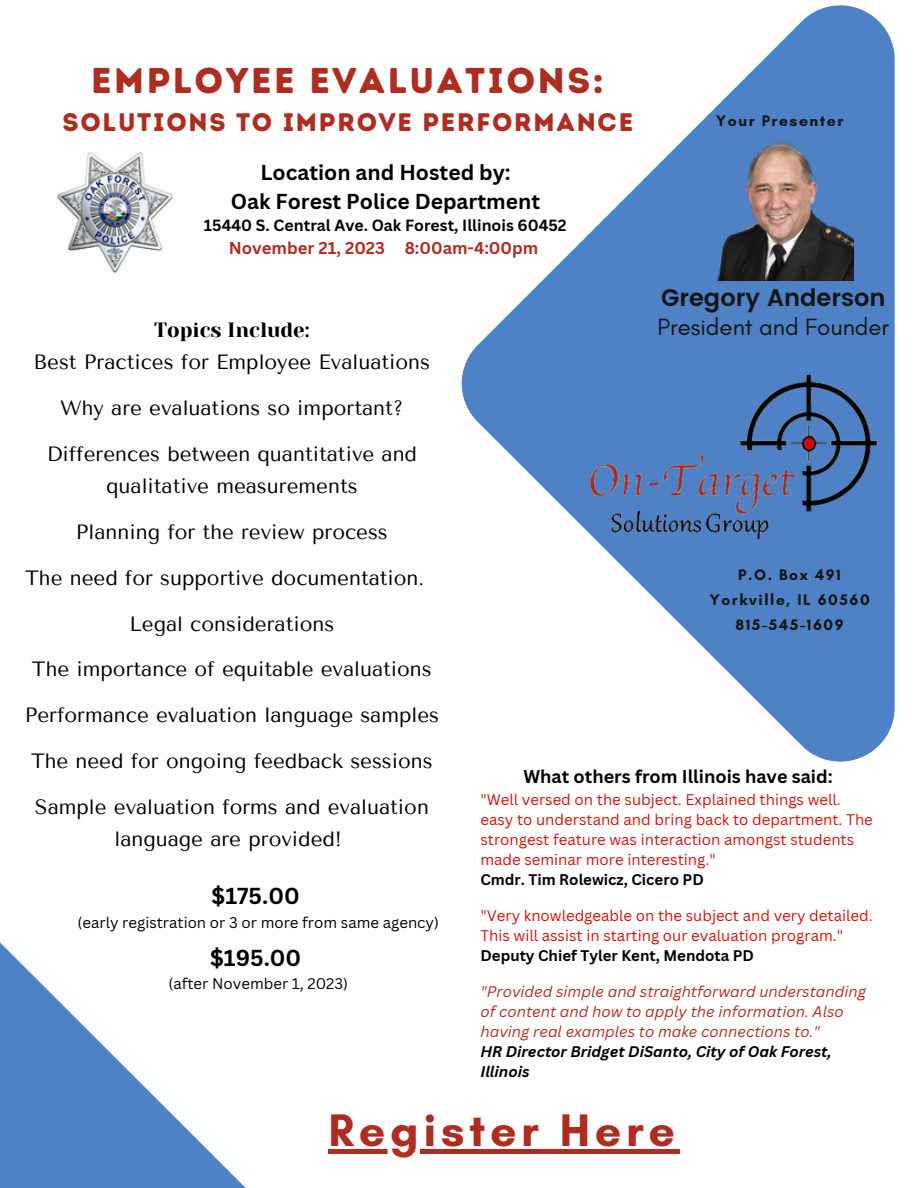
<style>
.page{position:relative;width:918px;height:1188px;background:#fff}
.page>*{position:absolute;margin:0;border:0;box-sizing:border-box;transform-origin:0 0}
.t1{font:700 46.5px "Glacial Indifference";letter-spacing:.1em;color:#ae2c20}
.t2{font:35.85px "Intro Rust Base";letter-spacing:.07em;color:#ae2c20}
.t3{font:25.35px "Intro Rust Base";letter-spacing:.07em;color:#ae2c20}
.t4{font:24px "Glacial Indifference";color:#141413}
.t5{font:600 23.85px "Poppins";color:#141413}
.t6{font:700 22.5px "Canva Sans";color:#000}
.t7{font:700 21px/28.8px "Canva Sans";color:#000;text-align:center}
.t8{font:20.55px/32.2px "Tenor Sans";color:#000;text-align:center}
.t9{font:20.55px "Yeseva One";color:#000}
.t10{font:700 18px "Canva Sans";color:#000}
.t11{font:700 16.65px "Canva Sans";color:#ae2c20}
.t12{font:700 15.75px "Canva Sans";color:#000}
.t13{font:700 15.6px/24.9px "Glacial Indifference";letter-spacing:.1em;color:#141413;text-align:center}
.t14{font:15px/20px "Canva Sans";color:#d3100a}
.t15{font:italic 15px/20px "Canva Sans";color:#ae2c20}
.t16{font:15px "Canva Sans";color:#000}
.t17{font:700 15px "Canva Sans";color:#000}
.t18{font:italic 700 15px/20px "Canva Sans";color:#000}
</style>
<div class="page">
<svg style="left:462px;top:5px;width:433px;height:757px"></svg>
<svg style="left:0;top:942px;width:246px;height:246px;fill:#5586c8"></svg>
<img style="left:713px;top:139px;width:140px;height:142px">
<img style="left:582px;top:370px;width:301px;height:179px">
<img style="left:56px;top:152px;width:117px;height:122px">
<div style="left:329px;top:1149px;width:351px;height:5px;background:#ae2c20"></div>
<h2 class="t2" style="left:91px;top:59px;width:514px">EMPLOYEE EVALUATIONS:</h2>
<p class="t3" style="left:63px;top:106px;width:572px">SOLUTIONS TO IMPROVE PERFORMANCE</p>
<p class="t7" style="left:231px;top:157px;width:311px">Location and Hosted by:<br>Oak Forest Police Department</p>
<p class="t12" style="left:204px;top:214px;width:364px">15440 S. Central Ave. Oak Forest, Illinois 60452</p>
<p class="t11" style="left:229px;top:236px;width:311px">November 21, 2023 8:00am-4:00pm</p>
<p class="t13" style="left:716px;top:108px;width:129px">Your Presenter</p>
<p class="t9" style="left:154px;top:319px;width:157px">Topics Include:</p>
<p class="t8" style="left:34px;top:346px;width:398px">Best Practices for Employee Evaluations</p>
<p class="t8" style="left:60px;top:392px;width:345px">Why are evaluations so important?</p>
<p class="t8" style="left:47px;top:438px;width:372px">Differences between quantitative and qualitative measurements</p>
<p class="t8" style="left:76px;top:516px;width:313px">Planning for the review process</p>
<p class="t8" style="left:25px;top:562px;width:400px">The need for supportive documentation.</p>
<p class="t8" style="left:129px;top:608px;width:206px">Legal considerations</p>
<p class="t8" style="left:32px;top:653px;width:401px">The importance of equitable evaluations</p>
<p class="t8" style="left:25px;top:699px;width:416px">Performance evaluation language samples</p>
<p class="t8" style="left:31px;top:745px;width:403px">The need for ongoing feedback sessions</p>
<p class="t8" style="left:35px;top:791px;width:396px">Sample evaluation forms and evaluation language are provided!</p>
<p class="t6" style="left:212px;top:880px;width:90px">$175.00</p>
<p class="t16" style="left:78px;top:912px;width:363px">(early registration or 3 or more from same agency)</p>
<p class="t6" style="left:210px;top:942px;width:93px">$195.00</p>
<p class="t16" style="left:169px;top:973px;width:181px">(after November 1, 2023)</p>
<p class="t5" style="left:661px;top:283px;width:226px">Gregory Anderson</p>
<p class="t4" style="left:658px;top:312px;width:233px">President and Founder</p>
<p class="t13" style="left:709px;top:562px;width:162px">P.O. Box 491<br>Yorkville, IL 60560<br>815-545-1609</p>
<p class="t10" style="left:523px;top:764px;width:311px">What others from Illinois have said:</p>
<p class="t14" style="left:480px;top:790px;width:394px">"Well versed on the subject. Explained things well. easy to understand and bring back to department. The strongest feature was interaction amongst students made seminar more interesting."</p>
<p class="t17" style="left:480px;top:869px;width:225px">Cmdr. Tim Rolewicz, Cicero PD</p>
<p class="t14" style="left:480px;top:906px;width:394px">"Very knowledgeable on the subject and very detailed.<br>This will assist in starting our evaluation program."</p>
<p class="t17" style="left:480px;top:945px;width:275px">Deputy Chief Tyler Kent, Mendota PD</p>
<p class="t15" style="left:480px;top:982px;width:387px">"Provided simple and straightforward understanding of content and how to apply the information. Also having real examples to make connections to."</p>
<p class="t18" style="left:480px;top:1042px;width:353px">HR Director Bridget DiSanto, City of Oak Forest,<br>Illinois</p>
<h1 class="t1" style="left:329px;top:1102px;width:348px">Register Here</h1>
</div>
